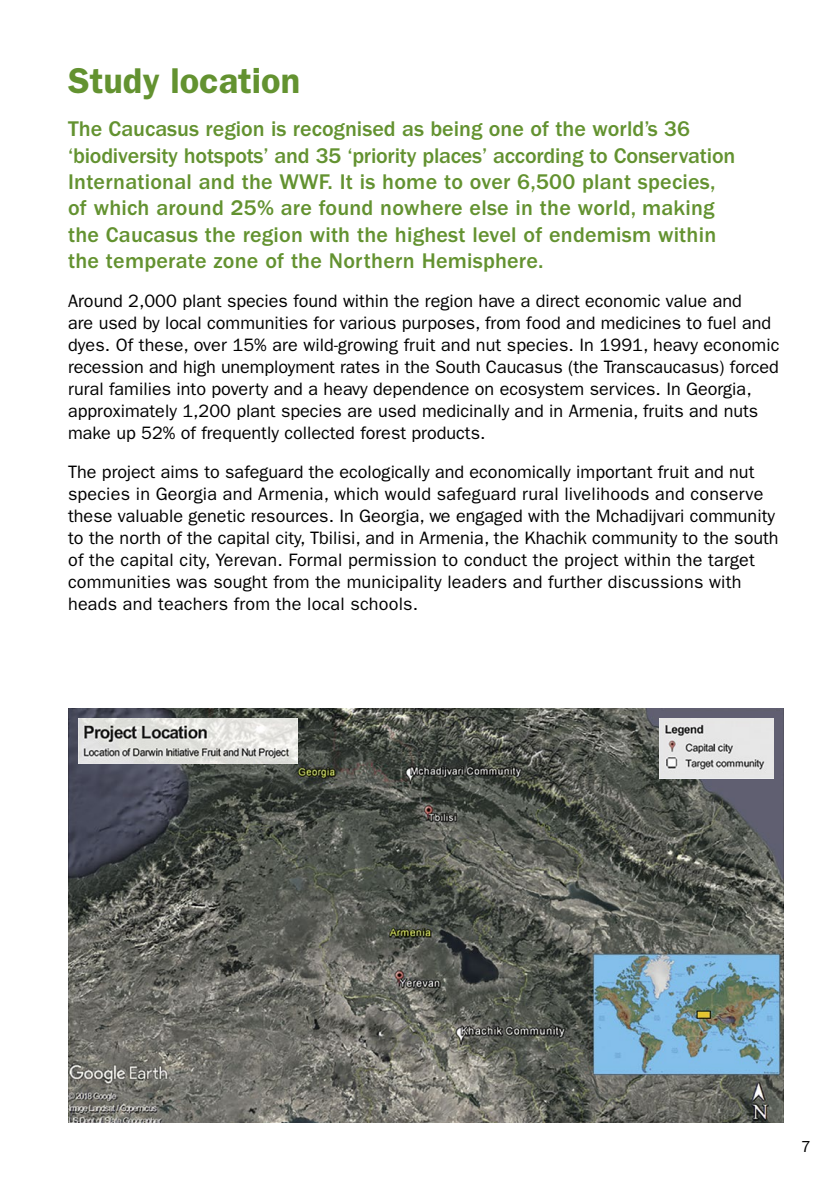
<style>
.page{position:relative;width:840px;height:1191px;background:#fff}
.page>*{position:absolute;margin:0;border:0;box-sizing:border-box;transform-origin:0 0}
.t1{font:600 36px "ITC Franklin Gothic Std";color:#639230}
.Subtitle{font:500 22px/26.4px "ITC Franklin Gothic Std";letter-spacing:.01em;color:#639230}
.Body_Copy{font:18px/22px "ITC Franklin Gothic Std";color:#000}
.t2{font:16px "ITC Franklin Gothic Std";color:#000}
</style>
<div class="page">
<img style="left:68px;top:708px;width:714px;height:415px">
<img style="left:78px;top:718px;width:219px;height:45px">
<img style="left:659px;top:718px;width:113px;height:60px">
<p class="t1" style="left:68px;top:59px;width:233px">Study location</p>
<p class="Subtitle" style="left:68px;top:116px;width:668px">The Caucasus region is recognised as being one of the world’s 36 ‘biodiversity hotspots’ and 35 ‘priority places’ according to Conservation International and the WWF. It is home to over 6,500 plant species, of which around 25% are found nowhere else in the world, making the Caucasus the region with the highest level of endemism within the temperate zone of the Northern Hemisphere.</p>
<p class="Body_Copy" style="left:68px;top:290px;width:712px">Around 2,000 plant species found within the region have a direct economic value and<br>are used by local communities for various purposes, from food and medicines to fuel and dyes. Of these, over 15% are wild-growing fruit and nut species. In 1991, heavy economic recession and high unemployment rates in the South Caucasus (the Transcaucasus) forced rural families into poverty and a heavy dependence on ecosystem services. In Georgia, approximately 1,200 plant species are used medicinally and in Armenia, fruits and nuts make up 52% of frequently collected forest products.</p>
<p class="Body_Copy" style="left:68px;top:461px;width:711px">The project aims to safeguard the ecologically and economically important fruit and nut species in Georgia and Armenia, which would safeguard rural livelihoods and conserve these valuable genetic resources. In Georgia, we engaged with the Mchadijvari community to the north of the capital city, Tbilisi, and in Armenia, the Khachik community to the south of the capital city, Yerevan. Formal permission to conduct the project within the target communities was sought from the municipality leaders and further discussions with heads and teachers from the local schools.</p>
<p class="t2" style="left:800px;top:1137px;width:11px">7</p>
</div>
